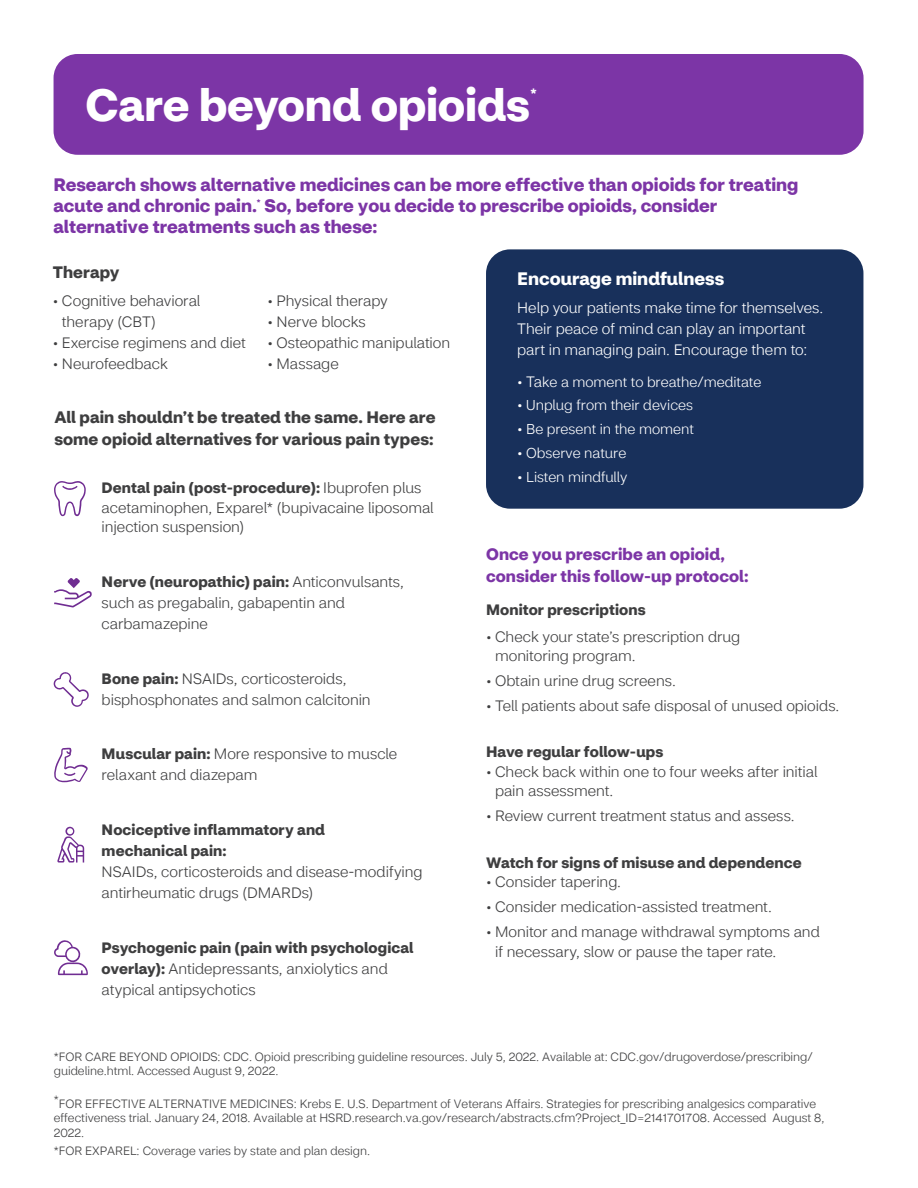
<style>
.page{position:relative;width:918px;height:1188px;background:#fff}
.page>*{position:absolute;margin:0;border:0;box-sizing:border-box;transform-origin:0 0}
.t1{font:700 45px "CVS Health Sans";letter-spacing:-.005em;color:#fff}
.t2{font:700 18px/21px "CVS Health Sans";color:#7c35a6}
.t3{font:700 18px "CVS Health Sans";color:#fff}
.t4{font:700 16.5px/22.5px "CVS Health Sans";letter-spacing:.005em;color:#3e3e3f}
.t5{font:700 16.5px/22.5px "CVS Health Sans";letter-spacing:.005em;color:#7c35a6}
.t6{font:300 15px/21px "CVS Health Sans";color:#3e3e3f}
.t7{font:300 15px/21px "CVS Health Sans";color:#fff}
.t8{font:700 15px "CVS Health Sans";letter-spacing:.01em;color:#3e3e3f}
.t9{font:300 14.25px "CVS Health Sans";color:#fff}
.t10{font:700 13.5px "CVS Health Sans";color:#fff}
.t11{font:300 12px/14.4px "CVS Health Sans";color:#3e3e3f}
.s1{font-size:15px}
.s2{font-weight:700}
</style>
<div class="page">
<div style="left:54px;top:54px;width:810px;height:101px;background:#7c35a6;border-radius:24px"></div>
<svg style="left:54px;top:481px;width:32px;height:35px"></svg>
<svg style="left:54px;top:578px;width:38px;height:29px"></svg>
<svg style="left:53px;top:672px;width:36px;height:35px"></svg>
<svg style="left:54px;top:748px;width:34px;height:34px"></svg>
<svg style="left:57px;top:827px;width:27px;height:36px"></svg>
<svg style="left:54px;top:940px;width:34px;height:35px"></svg>
<div style="left:486px;top:249px;width:377px;height:260px;background:#18305b;border-radius:24px"></div>
<h3 class="t1" style="left:86px;top:77px;width:446px">Care beyond opioids</h3>
<h3 class="t10" style="left:531px;top:85px;width:8px">*</h3>
<p class="t2" style="left:53px;top:174px;width:746px">Research shows alternative medicines can be more effective than opioids for treating acute and chronic pain.<sup>*</sup> So, before you decide to prescribe opioids, consider alternative treatments such as these:</p>
<p class="t4" style="left:53px;top:261px;width:68px">Therapy</p>
<p class="t6" style="left:62px;top:290px;width:140px;text-indent:-9px">• Cognitive behavioral therapy (CBT)</p>
<p class="t6" style="left:53px;top:332px;width:194px">• Exercise regimens and diet</p>
<p class="t6" style="left:53px;top:353px;width:116px">• Neurofeedback</p>
<p class="t3" style="left:517px;top:267px;width:209px">Encourage mindfulness</p>
<p class="t7" style="left:517px;top:297px;width:307px">Help your patients make time for themselves.<br>Their peace of mind can play an important part in managing pain. Encourage them to:</p>
<p class="t9" style="left:517px;top:373px;width:246px"><span class="s1">• Ta</span>ke a moment to breathe/meditate</p>
<p class="t9" style="left:517px;top:397px;width:177px"><span class="s1">•</span> Unplug from their devices</p>
<p class="t9" style="left:517px;top:421px;width:178px"><span class="s1">•</span> Be present in the moment</p>
<p class="t9" style="left:517px;top:445px;width:111px"><span class="s1">•</span> Observe nature</p>
<p class="t9" style="left:517px;top:468px;width:112px"><span class="s1">•</span> Listen mindfully</p>
<p class="t6" style="left:267px;top:290px;width:122px">• Physical therapy</p>
<p class="t6" style="left:267px;top:311px;width:100px">• Nerve blocks</p>
<p class="t6" style="left:267px;top:332px;width:184px">• Osteopathic manipulation</p>
<p class="t6" style="left:267px;top:353px;width:73px">• Massage</p>
<p class="t4" style="left:54px;top:406px;width:383px">All pain shouldn’t be treated the same. Here are some opioid alternatives for various pain types:</p>
<p class="t6" style="left:102px;top:478px;width:334px;line-height:19.5px"><span class="s2">Dental pain (post-procedure):</span> Ibuprofen plus acetaminophen, Exparel* (bupivacaine liposomal injection suspension)</p>
<p class="t6" style="left:102px;top:571px;width:304px"><span class="s2">Nerve (neuropathic) pain:</span> Anticonvulsants, such as pregabalin, gabapentin and carbamazepine</p>
<p class="t6" style="left:102px;top:668px;width:271px"><span class="s2">Bone pain:</span> NSAIDs, corticosteroids, bisphosphonates and salmon calcitonin</p>
<p class="t6" style="left:102px;top:744px;width:297px"><span class="s2">Muscular pain:</span> More responsive to muscle relaxant and diazepam</p>
<p class="t6" style="left:102px;top:819px;width:323px"><span class="s2">Nociceptive inflammatory and<br>mechanical pain:<br></span>NSAIDs, corticosteroids and disease-modifying antirheumatic drugs (DMARDs)</p>
<p class="t6" style="left:102px;top:937px;width:313px"><span class="s2">Psychogenic pain (pain with psychological overlay):</span> Antidepressants, anxiolytics and atypical antipsychotics</p>
<p class="t5" style="left:486px;top:543px;width:264px">Once you prescribe an opioid, consider this follow-up protocol:</p>
<p class="t8" style="left:486px;top:601px;width:161px">Monitor prescriptions</p>
<p class="t6" style="left:495px;top:627px;width:247px;line-height:19.5px;text-indent:-9px">• Check your state’s prescription drug monitoring program.</p>
<p class="t6" style="left:486px;top:670px;width:191px">• Obtain urine drug screens.</p>
<p class="t6" style="left:486px;top:695px;width:355px">• Tell patients about safe disposal of unused opioids.</p>
<p class="t8" style="left:486px;top:743px;width:179px">Have regular follow-ups</p>
<p class="t6" style="left:495px;top:762px;width:324px;line-height:19.5px;text-indent:-9px">• Check back within one to four weeks after initial pain assessment.</p>
<p class="t6" style="left:486px;top:806px;width:310px">• Review current treatment status and assess.</p>
<p class="t8" style="left:486px;top:853px;width:317px">Watch for signs of misuse and dependence</p>
<p class="t6" style="left:486px;top:872px;width:137px">• Consider tapering.</p>
<p class="t6" style="left:486px;top:896px;width:287px">• Consider medication-assisted treatment.</p>
<p class="t6" style="left:495px;top:922px;width:326px;line-height:19.5px;text-indent:-9px">• Monitor and manage withdrawal symptoms and if necessary, slow or pause the taper rate.</p>
<p class="t11" style="left:54px;top:1050px;width:760px">*FOR CARE BEYOND OPIOIDS: CDC. Opioid prescribing guideline resources. July 5, 2022. Available at: CDC.gov/drugoverdose/prescribing/ guideline.html. Accessed August 9, 2022.</p>
<p class="t11" style="left:54px;top:1097px;width:772px">*FOR EFFECTIVE ALTERNATIVE MEDICINES: Krebs E. U.S. Department of Veterans Affairs. Strategies for prescribing analgesics comparative effectiveness trial. January 24, 2018. Available at HSRD.research.va.gov/research/abstracts.cfm?Project_ID=2141701708. Accessed August 8,<br>2022.</p>
<p class="t11" style="left:54px;top:1144px;width:318px">*FOR EXPAREL: Coverage varies by state and plan design.</p>
</div>
